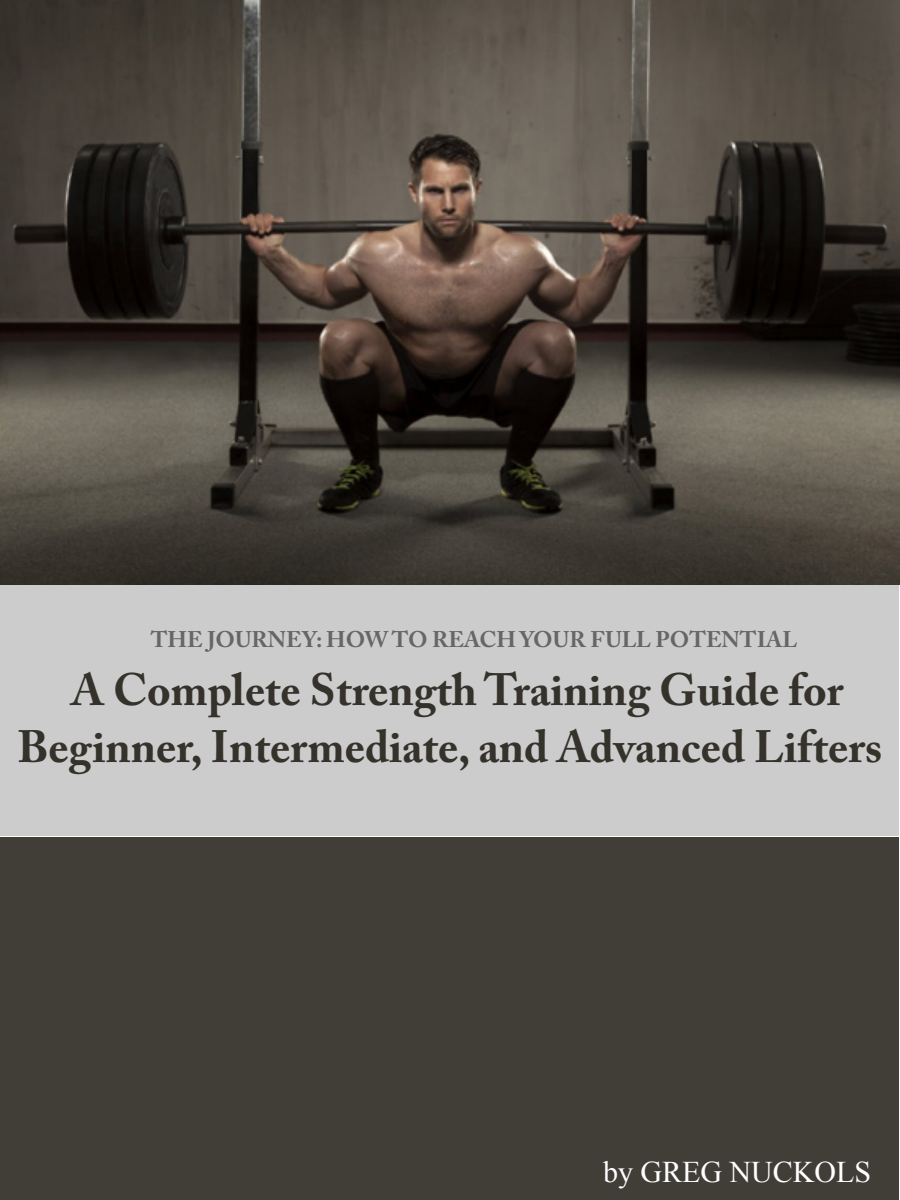
<style>
.page{position:relative;width:900px;height:1200px;background:#fff}
.page>*{position:absolute;margin:0;border:0;box-sizing:border-box;transform-origin:0 0}
.t1{font:700 45px/57px "Adobe Caslon Pro";color:#35322b;text-align:center}
.t2{font:30px "Times New Roman";color:#fff}
.t3{font:700 22.5px "Adobe Caslon Pro";color:#666}
</style>
<div class="page">
<div style="left:1px;top:586px;width:898px;height:250px;background:#ccc"></div>
<img style="left:0;top:0;width:900px;height:585px">
<div style="left:1px;top:837px;width:898px;height:363px;background:#413e38"></div>
<p class="t3" style="left:151px;top:626px;width:648px">THE JOURNEY: HOW TO REACH YOUR FULL POTENTIAL</p>
<p class="t1" style="left:18px;top:661px;width:866px">A Complete Strength Training Guide for<br>Beginner, Intermediate, and Advanced Lifters</p>
<p class="t2" style="left:603px;top:1152px;width:270px">by GREG NUCKOLS</p>
</div>
